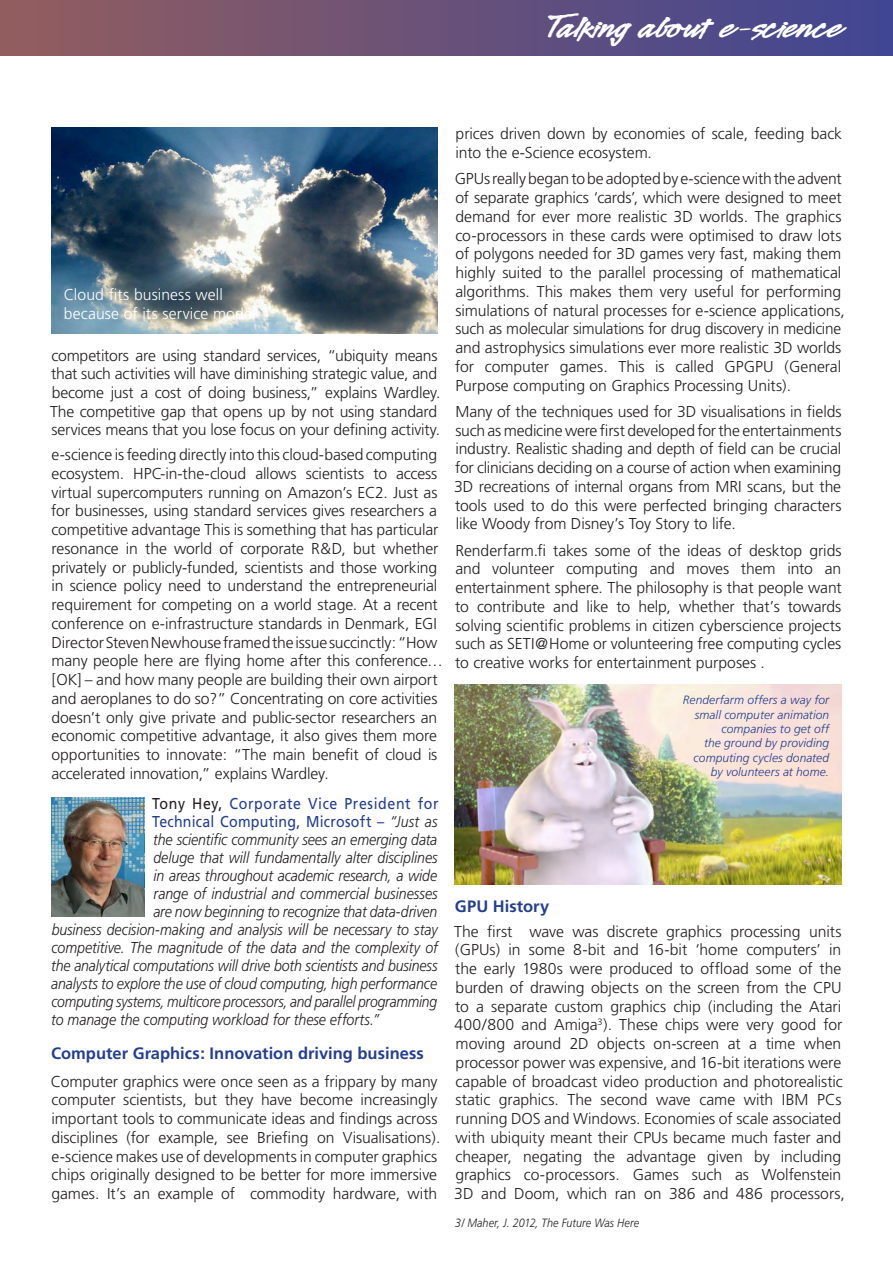
<style>
.page{position:relative;width:893px;height:1263px;background:#fff}
.page>*{position:absolute;margin:0;border:0;box-sizing:border-box;transform-origin:0 0}
.t1{font:700 35.1px "Legault";letter-spacing:-.015em;color:#fff;scale:1.22 1}
.t2{font:700 16.5px "Frutiger";color:#253f8e}
.t3{font:300 15.75px/18.8px "Frutiger";letter-spacing:-.005em;color:#231f20}
.t4{font:italic 300 15.75px "Frutiger";letter-spacing:-.005em;color:#231f20;scale:.9 1}
.t5{font:15.75px "Frutiger";letter-spacing:.03em;color:#253f8e;scale:.9 1}
.t6{font:italic 300 15.75px "Frutiger";letter-spacing:-.005em;color:#231f20;scale:.88 1}
.t7{font:300 15.75px/18.8px "Frutiger";letter-spacing:.005em;color:#fff}
.t8{font:italic 300 12px/14.4px "Frutiger";letter-spacing:.005em;color:#253f8e;text-align:right}
.t9{font:italic 300 12px "Frutiger";letter-spacing:.005em;color:#231f20;scale:.9 1}
.s1{color:#231f20}
.s2{font-weight:300;font-style:italic;color:#231f20}
</style>
<div class="page">
<div style="left:0;top:0;width:893px;height:55px;background:linear-gradient(to right,#935d5e,#3f4693)"></div>
<img style="left:51px;top:128px;width:387px;height:205px">
<img style="left:455px;top:685px;width:387px;height:200px">
<img style="left:51px;top:797px;width:94px;height:119px">
<p class="t1" style="left:544px;top:10px;width:245px">Talking about e-science</p>
<p class="t7" style="left:64px;top:286px;width:193px">Cloud fits business well because of its service model</p>
<p class="t3" style="left:50px;top:346px;width:392px">competitors are using standard services, “ubiquity means that such activities will have diminishing strategic value, and become just a cost of doing business,” explains Wardley.<br>The competitive gap that opens up by not using standard services means that you lose focus on your defining activity.</p>
<p class="t3" style="left:51px;top:446px;width:393px">e-science is feeding directly into this cloud-based computing ecosystem. HPC-in-the-cloud allows scientists to access virtual supercomputers running on Amazon’s EC2. Just as for businesses, using standard services gives researchers a competitive advantage This is something that has particular resonance in the world of corporate R&amp;D, but whether privately or publicly-funded, scientists and those working in science policy need to understand the entrepreneurial requirement for competing on a world stage. At a recent conference on e-infrastructure standards in Denmark, EGI Director Steven Newhouse framed the issue succinctly: “How many people here are flying home after this conference… [OK] – and how many people are building their own airport and aeroplanes to do so?” Concentrating on core activities doesn’t only give private and public-sector researchers an economic competitive advantage, it also gives them more opportunities to innovate: “The main benefit of cloud is accelerated innovation,” explains Wardley.</p>
<p class="t5" style="left:152px;top:794px;width:320px"><span class="s1">Tony Hey,</span> Corporate Vice President for</p>
<p class="t5" style="left:152px;top:812px;width:319px">Technical Computing, Microsoft – <span class="s2">“Just as</span></p>
<p class="t4" style="left:153px;top:831px;width:317px">the scientific community sees an emerging data</p>
<p class="t4" style="left:153px;top:849px;width:317px">deluge that will fundamentally alter disciplines</p>
<p class="t4" style="left:154px;top:867px;width:317px">in areas throughout academic research, a wide</p>
<p class="t4" style="left:154px;top:885px;width:317px">range of industrial and commercial businesses</p>
<p class="t4" style="left:153px;top:903px;width:317px">are now beginning to recognize that data-driven</p>
<p class="t4" style="left:52px;top:921px;width:430px">business decision-making and analysis will be necessary to stay</p>
<p class="t4" style="left:51px;top:939px;width:431px">competitive. The magnitude of the data and the complexity of</p>
<p class="t4" style="left:51px;top:957px;width:431px">the analytical computations will drive both scientists and business</p>
<p class="t4" style="left:51px;top:975px;width:430px">analysts to explore the use of cloud computing, high performance</p>
<p class="t6" style="left:51px;top:993px;width:440px">computing systems, multicore processors, and parallel programming</p>
<p class="t4" style="left:51px;top:1011px;width:366px">to manage the computing workload for these efforts.”</p>
<p class="t2" style="left:51px;top:1043px;width:374px">Computer Graphics: Innovation driving business</p>
<p class="t3" style="left:51px;top:1072px;width:391px">Computer graphics were once seen as a frippary by many computer scientists, but they have become increasingly important tools to communicate ideas and findings across disciplines (for example, see Briefing on Visualisations). e-science makes use of developments in computer graphics chips originally designed to be better for more immersive games. It’s an example of commodity hardware, with</p>
<p class="t3" style="left:455px;top:125px;width:388px">prices driven down by economies of scale, feeding back into the e-Science ecosystem.</p>
<p class="t3" style="left:455px;top:170px;width:392px">GPUs really began to be adopted by e-science with the advent of separate graphics ‘cards’, which were designed to meet demand for ever more realistic 3D worlds. The graphics co-processors in these cards were optimised to draw lots of polygons needed for 3D games very fast, making them highly suited to the parallel processing of mathematical algorithms. This makes them very useful for performing simulations of natural processes for e-science applications, such as molecular simulations for drug discovery in medicine and astrophysics simulations ever more realistic 3D worlds for computer games. This is called GPGPU (General Purpose computing on Graphics Processing Units).</p>
<p class="t3" style="left:454px;top:402px;width:389px;text-align:justify">Many of the techniques used for 3D visualisations in fields such as medicine were first developed for the entertainments industry. Realistic shading and depth of field can be crucial for clinicians deciding on a course of action when examining 3D recreations of internal organs from MRI scans, but the tools used to do this were perfected bringing characters like Woody from Disney’s Toy Story to life.</p>
<p class="t3" style="left:455px;top:541px;width:388px;text-align:justify">Renderfarm.fi takes some of the ideas of desktop grids and volunteer computing and moves them into an entertainment sphere. The philosophy is that people want to contribute and like to help, whether that’s towards solving scientific problems in citizen cyberscience projects such as SETI@Home or volunteering free computing cycles to creative works for entertainment purposes .</p>
<p class="t8" style="left:683px;top:693px;width:148px">Renderfarm offers a way for small computer animation companies to get off<br>the ground by providing computing cycles donated by volunteers at home.</p>
<p class="t2" style="left:455px;top:896px;width:96px">GPU History</p>
<p class="t3" style="left:454px;top:922px;width:392px">The first wave was discrete graphics processing units (GPUs) in some 8-bit and 16-bit ‘home computers’ in the early 1980s were produced to offload some of the burden of drawing objects on the screen from the CPU to a separate custom graphics chip (including the Atari 400/800 and Amiga<sup>3</sup>). These chips were very good for moving around 2D objects on-screen at a time when processor power was expensive, and 16-bit iterations were capable of broadcast video production and photorealistic static graphics. The second wave came with IBM PCs running DOS and Windows. Economies of scale associated with ubiquity meant their CPUs became much faster and cheaper, negating the advantage given by including graphics co-processors. Games such as Wolfenstein 3D and Doom, which ran on 386 and 486 processors,</p>
<p class="t9" style="left:455px;top:1216px;width:206px">3/ Maher, J. 2012, The Future Was Here</p>
</div>
